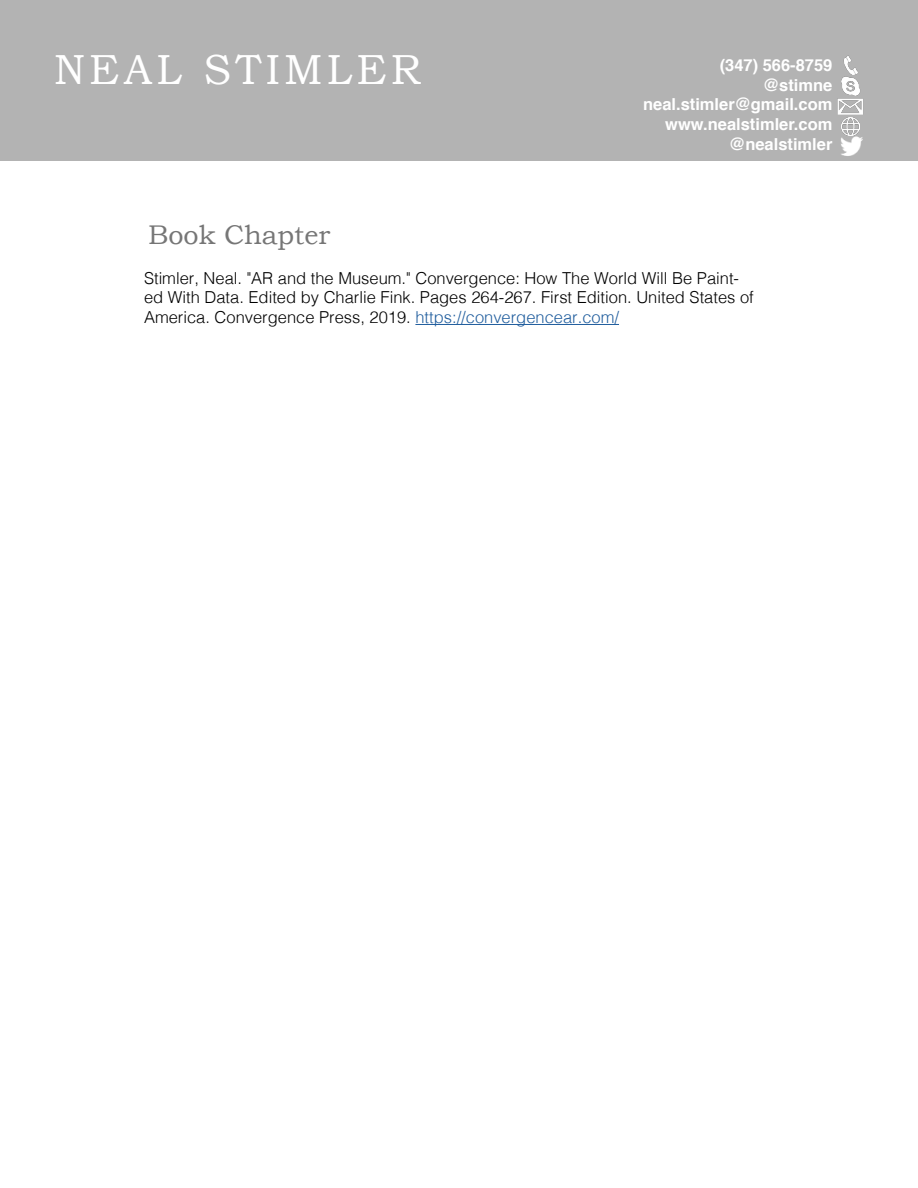
<style>
.page{position:relative;width:918px;height:1188px;background:#fff}
.page>*{position:absolute;margin:0;border:0;box-sizing:border-box;transform-origin:0 0}
.t1{font:42px "Bookman Old Style";letter-spacing:.1em;color:#fff}
.t2{font:27px "Bookman Old Style";color:#767676}
.t3{font:300 16.5px/19.8px "Helvetica";color:#000}
.t4{font:700 16.5px/19.8px "Helvetica";color:#fff;text-align:right}
.s1{color:#215e9e}
</style>
<div class="page">
<div style="left:0;top:0;width:918px;height:161px;background:#b3b3b3"></div>
<img style="left:837px;top:99px;width:26px;height:16px">
<img style="left:841px;top:76px;width:19px;height:20px">
<img style="left:841px;top:136px;width:21px;height:20px">
<img style="left:843px;top:55px;width:15px;height:20px">
<img style="left:841px;top:117px;width:19px;height:19px">
<hr style="left:415px;top:324px;width:204px;height:1px;background:#215e9e">
<h1 class="t1" style="left:54px;top:46px;width:369px">NEAL STIMLER</h1>
<p class="t4" style="left:643px;top:55px;width:191px">(347) 566-8759<br>@stimne neal.stimler@gmail.com www.nealstimler.com @nealstimler</p>
<h2 class="t2" style="left:148px;top:220px;width:183px">Book Chapter</h2>
<p class="t3" style="left:144px;top:267px;width:611px">Stimler, Neal. "AR and the Museum." Convergence: How The World Will Be Paint&shy;ed With Data. Edited by Charlie Fink. Pages 264-267. First Edition. United States of<br>America. Convergence Press, 2019. <span class="s1">https://convergencear.com/</span></p>
</div>
